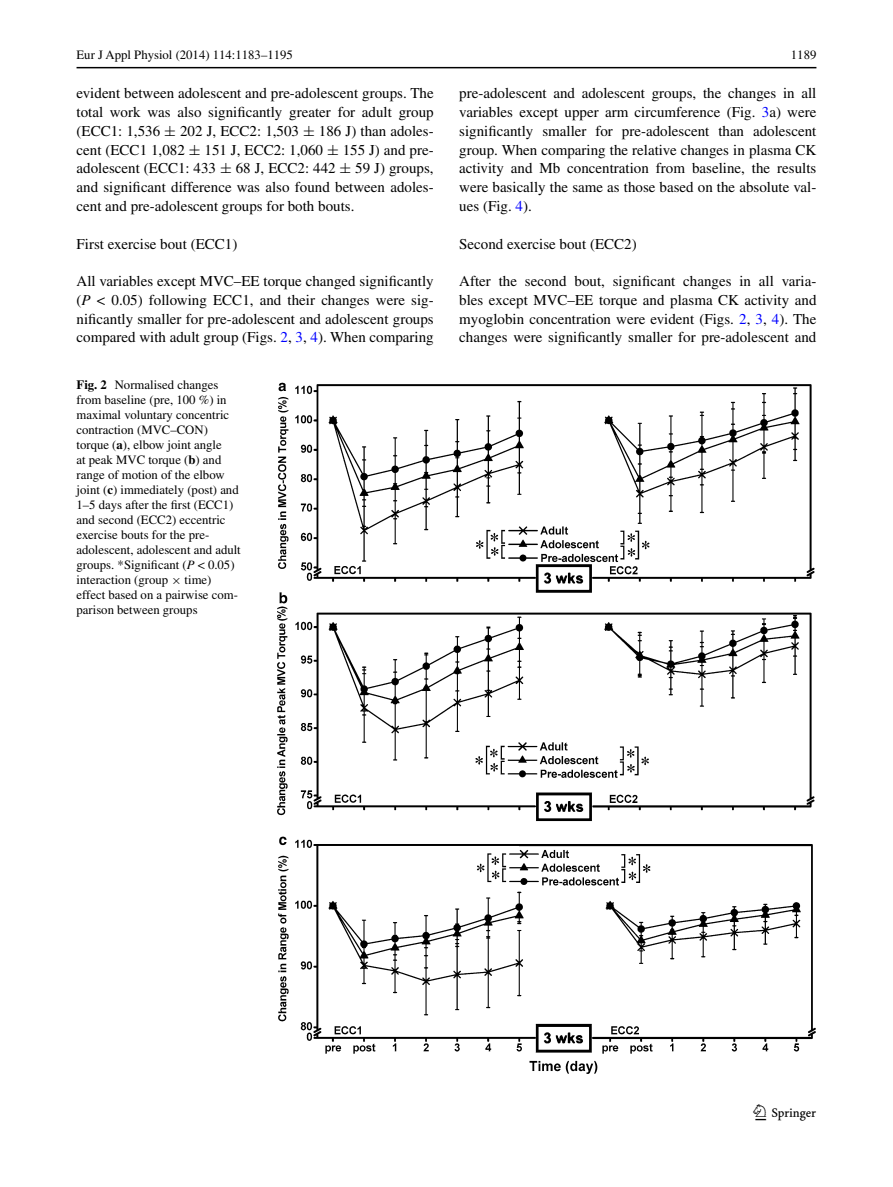
<style>
.page{position:relative;width:893px;height:1187px;background:#fff}
.page>*{position:absolute;margin:0;border:0;box-sizing:border-box;transform-origin:0 0}
.t1{font:22.5px "Springnew";color:#000}
.t2{font:15px/18.8px "Times";color:#000;text-align:justify}
.t3{font:12.75px/15px "Times";color:#000}
.s1{font-family:"MTSY"}
.s2{font-style:italic}
.s3{color:#00f}
.s4{font-weight:700}
</style>
<div class="page">
<hr style="left:77px;top:67px;width:739px;height:1px;background:#000">
<img style="left:277px;top:382px;width:539px;height:691px">
<p class="t3" style="left:77px;top:48px;width:218px">Eur J Appl Physiol (2014) 114:1183–1195</p>
<p class="t3" style="left:791px;top:48px;width:27px">1189</p>
<p class="t2" style="left:77px;top:84px;width:359px">evident between adolescent and pre-adolescent groups. The total work was also significantly greater for adult group (ECC 1: 1,536 <span class="s1">±</span> 202 J, ECC2: 1,503 <span class="s1">±</span> 186 J) than adoles&shy;cent (ECC 1 1,082 <span class="s1">±</span> 151 J, ECC2: 1,060 <span class="s1">±</span> 155 J) and pre&shy;adolescent (ECC 1: 433 <span class="s1">±</span> 68 J, ECC2: 442 <span class="s1">±</span> 59 J) groups, and significant difference was also found between adoles&shy;cent and pre-adolescent groups for both bouts.</p>
<p class="t2" style="left:77px;top:234px;width:162px">First exercise bout (ECC 1)</p>
<p class="t2" style="left:77px;top:271px;width:359px">All variables except MVC–EE torque changed significantly (<span class="s2">P</span> &lt; 0.05) following ECC 1, and their changes were sig&shy;nificantly smaller for pre-adolescent and adolescent groups compared with adult group (Figs. <span class="s3">2</span>, <span class="s3">3</span>, <span class="s3">4</span>). When comparing</p>
<p class="t3" style="left:77px;top:377px;width:166px"><span class="s4">Fig. 2</span> Normalised changes from baseline (pre, 100 %) in maximal voluntary concentric contraction (MVC–CON) torque (<span class="s4">a</span>), elbow joint angle<br>at peak MVC torque (<span class="s4">b</span>) and range of motion of the elbow joint (<span class="s4">c</span>) immediately (post) and<br>1–5 days after the first (ECC 1) and second (ECC2) eccentric exercise bouts for the pre&shy;adolescent, adolescent and adult groups. *Significant (<span class="s2">P</span> &lt; 0.05) interaction (group <span class="s1">×</span> time) effect based on a pairwise com&shy;parison between groups</p>
<p class="t2" style="left:459px;top:84px;width:359px">pre-adolescent and adolescent groups, the changes in all variables except upper arm circumference (Fig. <span class="s3">3</span>a) were significantly smaller for pre-adolescent than adolescent group. When comparing the relative changes in plasma CK activity and Mb concentration from baseline, the results were basically the same as those based on the absolute val&shy;ues (Fig. <span class="s3">4</span>).</p>
<p class="t2" style="left:459px;top:234px;width:179px">Second exercise bout (ECC2)</p>
<p class="t2" style="left:459px;top:271px;width:359px">After the second bout, significant changes in all varia&shy;bles except MVC–EE torque and plasma CK activity and myoglobin concentration were evident (Figs. <span class="s3">2</span>, <span class="s3">3</span>, <span class="s3">4</span>). The changes were significantly smaller for pre-adolescent and</p>
<h1 class="t1" style="left:755px;top:1104px;width:62px">1 3</h1>
</div>
